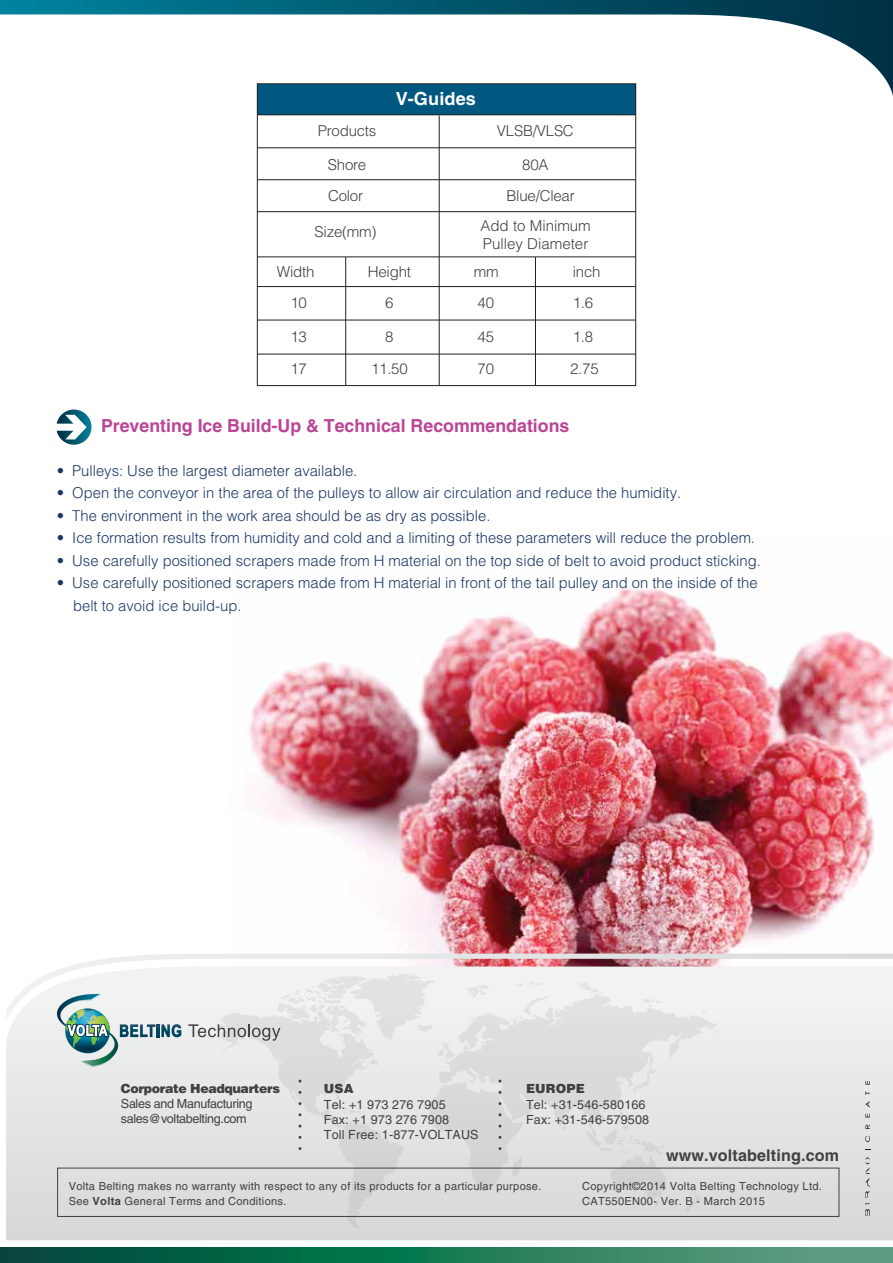
<style>
.page{position:relative;width:893px;height:1263px;background:#fff}
.page>*{position:absolute;margin:0;border:0;box-sizing:border-box;transform-origin:0 0}
.t1{font:700 18px "Helvetica";color:#bb4498}
.t2{font:700 18px "Helvetica";letter-spacing:.005em;color:#fff}
.t3{font:700 16.05px "Helvetica";letter-spacing:.01em;color:#414042}
.t4{font:300 15px/22.5px "Helvetica";color:#1b3765}
.t5{font:300 15px/31.8px "Helvetica";letter-spacing:-.015em;color:#414042}
.t6{font:12.6px/15.1px "Helvetica";letter-spacing:.01em;color:#414042}
.t7{font:12.6px/15.1px "Helvetica";letter-spacing:-.03em;color:#414042}
.t8{font:900 12.6px "Helvetica";letter-spacing:-.03em;color:#414042}
.t9{font:11.1px/15px "Helvetica";letter-spacing:.025em;color:#414042}
.s1{font-weight:700}
</style>
<div class="page">
<img style="left:248px;top:586px;width:645px;height:367px">
<svg style="left:57px;top:409px;width:35px;height:36px"></svg>
<div style="left:257px;top:84px;width:379px;height:30px;background:#005881"></div>
<hr style="left:257px;top:114px;width:379px;height:1px;background:#231f20">
<hr style="left:439px;top:116px;width:1px;height:270px;background:#231f20">
<hr style="left:345px;top:257px;width:1px;height:129px;background:#231f20">
<hr style="left:535px;top:257px;width:1px;height:129px;background:#231f20">
<hr style="left:257px;top:147px;width:379px;height:1px;background:#231f20">
<hr style="left:257px;top:179px;width:379px;height:1px;background:#231f20">
<hr style="left:257px;top:211px;width:379px;height:1px;background:#231f20">
<hr style="left:257px;top:256px;width:379px;height:1px;background:#231f20">
<hr style="left:257px;top:286px;width:379px;height:1px;background:#231f20">
<hr style="left:257px;top:320px;width:379px;height:1px;background:#231f20">
<hr style="left:257px;top:354px;width:379px;height:1px;background:#231f20">
<svg style="left:6px;top:1020px;width:887px;height:220px;background:#dfe0e1"></svg>
<svg style="left:218px;top:1020px;width:501px;height:208px;background:#dcddde"></svg>
<svg style="left:298px;top:1092px;width:3px;height:57px"></svg>
<svg style="left:498px;top:1092px;width:3px;height:57px"></svg>
<svg style="left:188px;top:1024px;width:92px;height:17px;background:#bebebf"></svg>
<img style="left:52px;top:1020px;width:129px;height:47px">
<svg style="left:0;top:1248px;width:893px;height:15px;background:#227859"></svg>
<svg style="left:6px;top:953px;width:887px;height:67px"></svg>
<svg style="left:865px;top:1136px;width:5px;height:6px"></svg>
<svg style="left:865px;top:1124px;width:5px;height:5px"></svg>
<svg style="left:865px;top:1114px;width:5px;height:3px"></svg>
<svg style="left:865px;top:1101px;width:5px;height:6px"></svg>
<svg style="left:865px;top:1091px;width:5px;height:4px"></svg>
<svg style="left:865px;top:1081px;width:5px;height:4px"></svg>
<svg style="left:865px;top:1157px;width:5px;height:59px"></svg>
<svg style="left:0;top:0;width:893px;height:96px"></svg>
<p class="t2" style="left:396px;top:88px;width:82px">V-Guides</p>
<p class="t5" style="left:497px;top:114px;width:78px">VLSB/VLSC</p>
<p class="t5" style="left:318px;top:114px;width:60px">Products</p>
<p class="t5" style="left:328px;top:149px;width:40px">Shore</p>
<p class="t5" style="left:522px;top:149px;width:28px">80A</p>
<p class="t5" style="left:328px;top:180px;width:37px">Color</p>
<p class="t5" style="left:480px;top:181px;width:112px;line-height:29.2px;text-indent:26px">Blue/Clear<br>Add to Minimum</p>
<p class="t5" style="left:483px;top:227px;width:107px">Pulley Diameter</p>
<p class="t5" style="left:315px;top:215px;width:64px">Size(mm)</p>
<p class="t5" style="left:277px;top:256px;width:39px;line-height:30.8px;text-align:center">Width<br>10</p>
<p class="t5" style="left:290px;top:321px;width:18px">13<br>17</p>
<p class="t5" style="left:368px;top:256px;width:45px">Height</p>
<p class="t5" style="left:474px;top:256px;width:26px">mm</p>
<p class="t5" style="left:573px;top:256px;width:29px">inch</p>
<p class="t5" style="left:385px;top:287px;width:10px">6</p>
<p class="t5" style="left:478px;top:287px;width:18px">40</p>
<p class="t5" style="left:573px;top:287px;width:22px">1.6</p>
<p class="t5" style="left:478px;top:321px;width:18px">45</p>
<p class="t5" style="left:573px;top:321px;width:22px">1.8</p>
<p class="t5" style="left:478px;top:353px;width:18px">70</p>
<p class="t5" style="left:570px;top:353px;width:30px">2.75</p>
<p class="t5" style="left:371px;top:321px;width:38px;text-align:center">8<br>11.50</p>
<p class="t1" style="left:101px;top:414px;width:470px">Preventing Ice Build-Up &amp; Technical Recommendations</p>
<p class="t4" style="left:57px;top:459px;width:302px">• Pulleys: Use the largest diameter available.</p>
<p class="t4" style="left:57px;top:481px;width:626px">• Open the conveyor in the area of the pulleys to allow air circulation and reduce the humidity.</p>
<p class="t4" style="left:57px;top:504px;width:435px">• The environment in the work area should be as dry as possible.</p>
<p class="t4" style="left:57px;top:526px;width:700px">• Ice formation results from humidity and cold and a limiting of these parameters will reduce the problem.</p>
<p class="t4" style="left:57px;top:549px;width:706px">• Use carefully positioned scrapers made from H material on the top side of belt to avoid product sticking.</p>
<p class="t4" style="left:73px;top:571px;width:686px;text-indent:-16px">• Use carefully positioned scrapers made from H material in front of the tail pulley and on the inside of the belt to avoid ice build-up.</p>
<p class="t8" style="left:121px;top:1080px;width:161px">Corporate Headquarters</p>
<p class="t7" style="left:121px;top:1096px;width:133px">Sales and Manufacturing sales@voltabelting.com</p>
<p class="t8" style="left:324px;top:1080px;width:31px">USA</p>
<p class="t6" style="left:324px;top:1096px;width:156px">Tel: +1 973 276 7905<br>Fax: +1 973 276 7908<br>Toll Free: 1-877-VOLTAUS</p>
<p class="t8" style="left:526px;top:1081px;width:60px">EUROPE</p>
<p class="t6" style="left:526px;top:1096px;width:125px">Tel: +31-546-580166<br>Fax: +31-546-579508</p>
<p class="t3" style="left:666px;top:1145px;width:175px">www.voltabelting.com</p>
<p class="t9" style="left:69px;top:1178px;width:474px">Volta Belting makes no warranty with respect to any of its products for a particular purpose.<br>See <span class="s1">Volta</span> General Terms and Conditions.</p>
<p class="t9" style="left:582px;top:1178px;width:241px">Copyright©2014 Volta Belting Technology Ltd.<br>CAT550EN00- Ver. B - March 2015</p>
</div>
